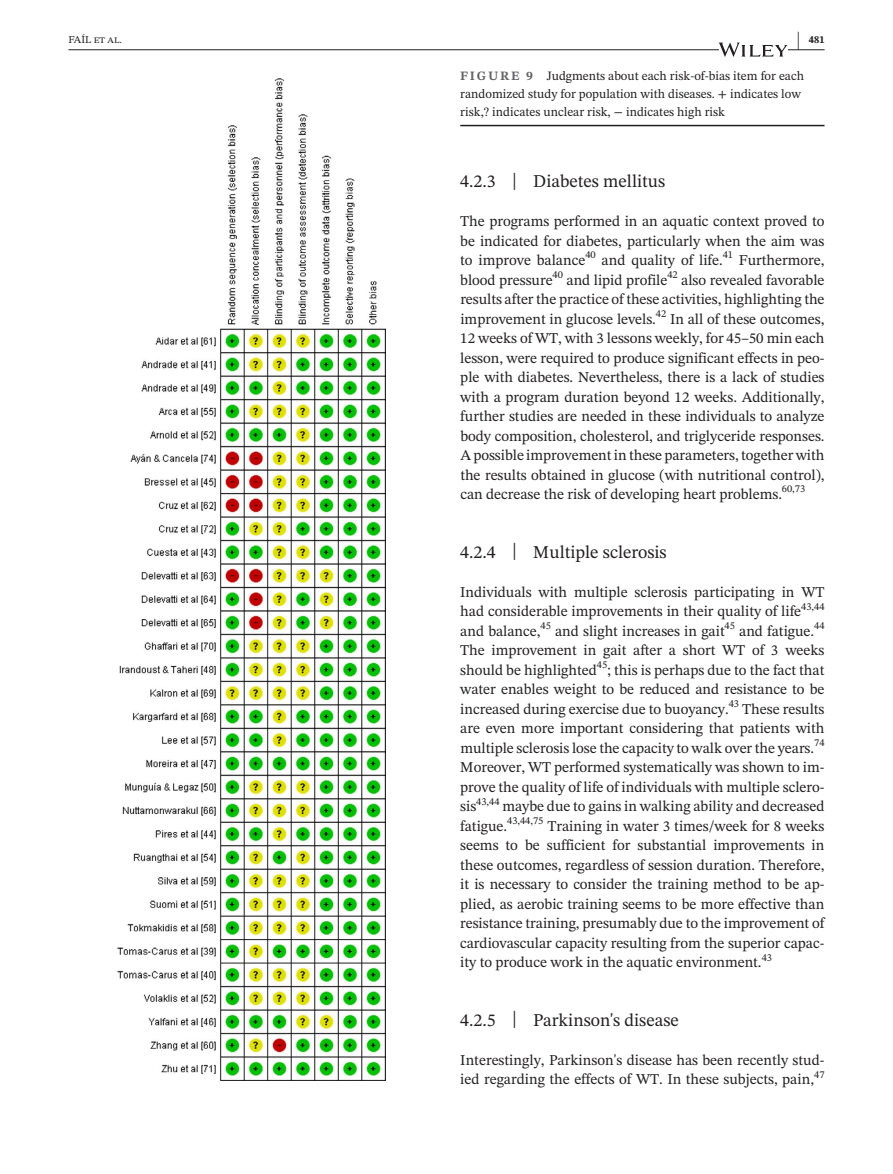
<style>
.page{position:relative;width:893px;height:1174px;background:#fff}
.page>*{position:absolute;margin:0;border:0;box-sizing:border-box;transform-origin:0 0}
.t1{font:700 21px "STIX Two Text";color:#231f20;scale:.42 1}
.t2{font:18px "STIX Two Text";color:#231f20}
.t3{font:15px/19.5px "STIX Two Text";letter-spacing:-.005em;color:#231f20;text-align:justify}
.t4{font:12.75px/18px "STIX Two Text";color:#231f20}
.t5{font:10.5px "STIX Two Text";letter-spacing:-.005em;color:#231f20}
.t6{font:700 10.5px "STIX Two Text";color:#231f20}
.s1{font-weight:700;color:#636366}
.s2{font-size:23.7px}
</style>
<div class="page">
<hr style="left:68px;top:49px;width:756px;height:1px;background:#231f20">
<svg style="left:719px;top:43px;width:68px;height:14px"></svg>
<img style="left:117px;top:78px;width:268px;height:1002px">
<hr style="left:460px;top:125px;width:364px;height:1px;background:#231f20">
<h1 class="t1" style="left:797px;top:24px;width:8px">|</h1>
<p class="t5" style="left:68px;top:32px;width:55px">FAÍL et al.</p>
<p class="t6" style="left:809px;top:32px;width:17px">481</p>
<p class="t4" style="left:460px;top:66px;width:345px"><span class="s1">FIGURE 9</span> Judgments about each risk-of-bias item for each randomized study for population with diseases. + indicates low risk,? indicates unclear risk, − indicates high risk</p>
<p class="t2" style="left:460px;top:168px;width:206px">4.2.3 <span class="s2">|</span> Diabetes mellitus</p>
<p class="t3" style="left:460px;top:211px;width:366px">The programs performed in an aquatic context proved to be indicated for diabetes, particularly when the aim was to improve balance</p>
<p class="t5" style="left:585px;top:247px;width:12px">40</p>
<p class="t3" style="left:602px;top:250px;width:123px">and quality of life.</p>
<p class="t5" style="left:723px;top:247px;width:12px">41</p>
<p class="t3" style="left:739px;top:250px;width:87px">Furthermore,</p>
<p class="t3" style="left:460px;top:270px;width:94px">blood pressure</p>
<p class="t5" style="left:553px;top:267px;width:12px">40</p>
<p class="t3" style="left:566px;top:270px;width:102px">and lipid profile</p>
<p class="t5" style="left:667px;top:267px;width:12px">42</p>
<p class="t3" style="left:460px;top:270px;width:366px;text-indent:221px">also revealed favorable results after the practice of these activities, highlighting the improvement in glucose levels.</p>
<p class="t5" style="left:656px;top:306px;width:12px">42</p>
<p class="t3" style="left:460px;top:309px;width:366px;text-indent:210px">In all of these outcomes, 12 weeks of WT, with 3 lessons weekly, for 45–50 min each lesson, were required to produce significant effects in peo&shy;ple with diabetes. Nevertheless, there is a lack of studies with a program duration beyond 12 weeks. Additionally, further studies are needed in these individuals to analyze body composition, cholesterol, and triglyceride responses.<br>A possible improvementin these parameters,together with the results obtained in glucose (with nutritional control), can decrease the risk of developing heart problems.</p>
<p class="t5" style="left:782px;top:481px;width:25px">60,73</p>
<p class="t2" style="left:460px;top:539px;width:208px">4.2.4 <span class="s2">|</span> Multiple sclerosis</p>
<p class="t3" style="left:460px;top:582px;width:366px">Individuals with multiple sclerosis participating in WT had considerable improvements in their quality of life</p>
<p class="t5" style="left:801px;top:598px;width:25px">43,44</p>
<p class="t3" style="left:460px;top:621px;width:82px">and balance,</p>
<p class="t5" style="left:540px;top:618px;width:12px">45</p>
<p class="t3" style="left:555px;top:621px;width:171px">and slight increases in gait</p>
<p class="t5" style="left:725px;top:618px;width:12px">45</p>
<p class="t3" style="left:739px;top:621px;width:76px">and fatigue.</p>
<p class="t5" style="left:814px;top:618px;width:12px">44</p>
<p class="t3" style="left:460px;top:640px;width:366px">The improvement in gait after a short WT of 3 weeks should be highlighted</p>
<p class="t5" style="left:597px;top:657px;width:12px">45</p>
<p class="t3" style="left:460px;top:660px;width:366px;text-indent:147px">; this is perhaps due to the fact that water enables weight to be reduced and resistance to be increased during exercise due to buoyancy.</p>
<p class="t5" style="left:729px;top:696px;width:12px">43</p>
<p class="t3" style="left:460px;top:699px;width:366px;text-indent:282px">These results are even more important considering that patients with multiple sclerosis lose the capacity to walk over the years.</p>
<p class="t5" style="left:814px;top:735px;width:12px">74</p>
<p class="t3" style="left:460px;top:757px;width:366px">Moreover, WT performed systematically was shown to im&shy;prove the quality of life of individuals with multiple sclero&shy;sis</p>
<p class="t5" style="left:476px;top:793px;width:25px">43,44</p>
<p class="t3" style="left:460px;top:796px;width:366px;text-indent:42px">maybe due to gains in walking ability and decreased fatigue.</p>
<p class="t5" style="left:507px;top:813px;width:38px">43,44,75</p>
<p class="t3" style="left:460px;top:816px;width:366px;text-indent:87px">Training in water 3 times/week for 8 weeks seems to be sufficient for substantial improvements in these outcomes, regardless of session duration. Therefore, it is necessary to consider the training method to be ap&shy;plied, as aerobic training seems to be more effective than resistance training, presumably due to the improvement of cardiovascular capacity resulting from the superior capac&shy;ity to produce work in the aquatic environment.</p>
<p class="t5" style="left:762px;top:949px;width:12px">43</p>
<p class="t2" style="left:460px;top:1007px;width:220px">4.2.5 <span class="s2">|</span> Parkinson's disease</p>
<p class="t3" style="left:460px;top:1050px;width:366px">Interestingly, Parkinson's disease has been recently stud&shy;ied regarding the effects of WT. In these subjects, pain,</p>
<p class="t5" style="left:814px;top:1066px;width:12px">47</p>
</div>
